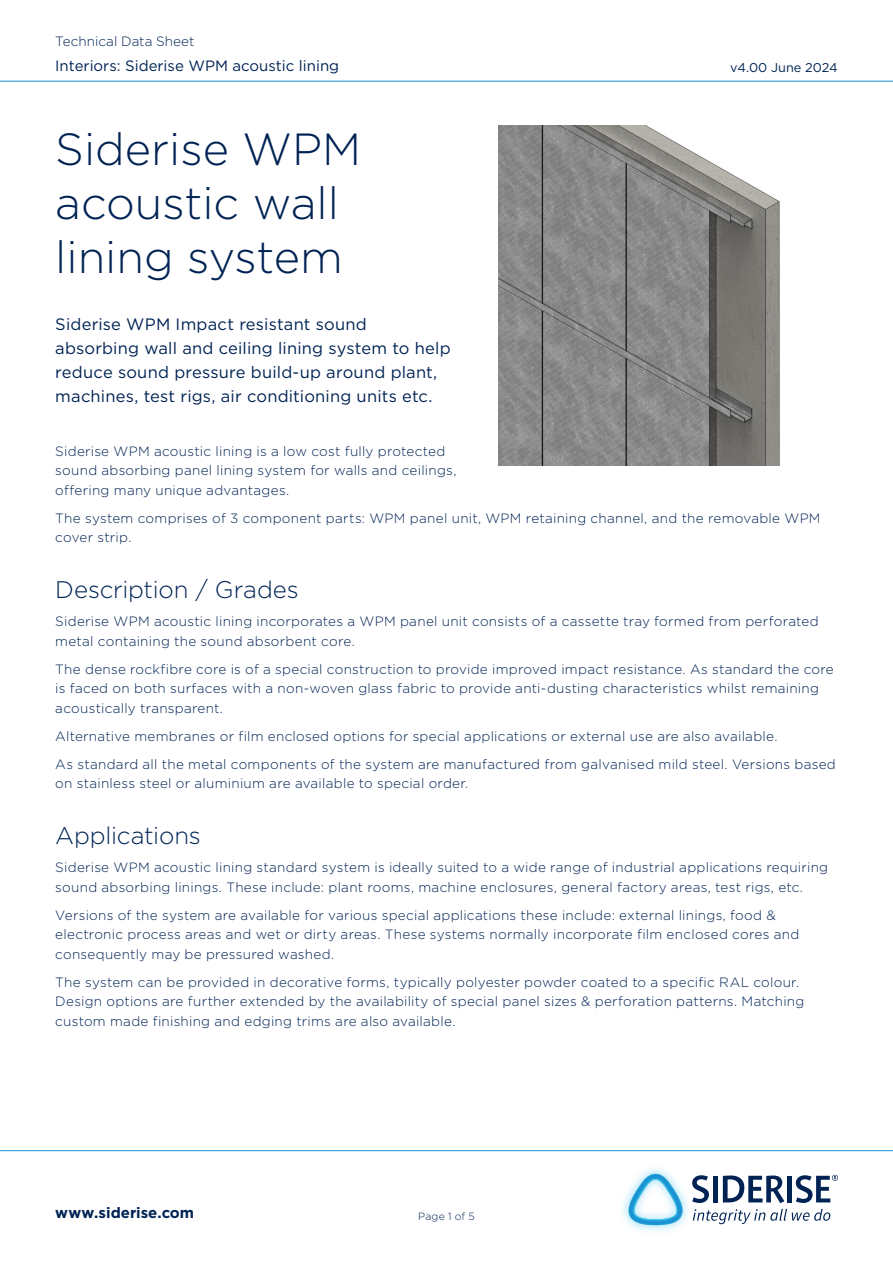
<style>
.page{position:relative;width:893px;height:1263px;background:#fff}
.page>*{position:absolute;margin:0;border:0;box-sizing:border-box;transform-origin:0 0}
.t1{font:300 45px/54px "Gotham HTF";color:#002354}
.t2{font:300 24px "Gotham HTF";letter-spacing:-.01em;color:#002354}
.t3{font:16.5px/24px "Gotham HTF";letter-spacing:.01em;color:#002354}
.t4{font:15px "Gotham HTF";color:#002354}
.t5{font:700 15px "Gotham";color:#002354}
.t6{font:300 13.5px/19.5px "Gotham HTF";letter-spacing:.02em;color:#002354}
.t7{font:300 13.5px "Gotham HTF";color:#002354}
.t8{font:12.75px "Gotham HTF";color:#002354}
.t9{font:300 10.5px "Gotham HTF";letter-spacing:.02em;color:#002354}
</style>
<div class="page">
<svg style="left:696px;top:1175px;width:13px;height:28px"></svg>
<hr style="left:713px;top:1176px;width:4px;height:26px;background:#002354">
<svg style="left:723px;top:1175px;width:61px;height:28px"></svg>
<div style="left:787px;top:1176px;width:5px;height:26px;background:#002354"></div>
<svg style="left:796px;top:1175px;width:42px;height:28px"></svg>
<svg style="left:696px;top:1209px;width:134px;height:15px"></svg>
<img style="left:623px;top:1168px;width:73px;height:63px">
<svg style="left:628px;top:1174px;width:55px;height:51px"></svg>
<hr style="left:0;top:81px;width:893px;height:1px;background:#1a91d1">
<hr style="left:0;top:1150px;width:893px;height:1px;background:#1a91d1">
<img style="left:498px;top:125px;width:282px;height:340px">
<p class="t7" style="left:55px;top:34px;width:141px">Technical Data Sheet</p>
<h1 class="t4" style="left:55px;top:57px;width:285px">Interiors: Siderise WPM acoustic lining</h1>
<h1 class="t1" style="left:55px;top:122px;width:308px">Siderise WPM acoustic wall lining system</h1>
<p class="t3" style="left:55px;top:312px;width:397px">Siderise WPM Impact resistant sound absorbing wall and ceiling lining system to help reduce sound pressure build-up around plant, machines, test rigs, air conditioning units etc.</p>
<p class="t8" style="left:730px;top:61px;width:109px">v4.00 June 2024</p>
<p class="t6" style="left:55px;top:441px;width:403px">Siderise WPM acoustic lining is a low cost fully protected sound absorbing panel lining system for walls and ceilings, offering many unique advantages.</p>
<p class="t6" style="left:55px;top:508px;width:767px">The system comprises of 3 component parts: WPM panel unit, WPM retaining channel, and the removable WPM cover strip.</p>
<p class="t2" style="left:55px;top:577px;width:245px">Description / Grades</p>
<p class="t6" style="left:55px;top:612px;width:765px">Siderise WPM acoustic lining incorporates a WPM panel unit consists of a cassette tray formed from perforated metal containing the sound absorbent core.</p>
<p class="t6" style="left:55px;top:659px;width:780px">The dense rockfibre core is of a special construction to provide improved impact resistance. As standard the core is faced on both surfaces with a non-woven glass fabric to provide anti-dusting characteristics whilst remaining acoustically transparent.</p>
<p class="t6" style="left:55px;top:726px;width:724px">Alternative membranes or film enclosed options for special applications or external use are also available.</p>
<p class="t6" style="left:55px;top:754px;width:782px">As standard all the metal components of the system are manufactured from galvanised mild steel. Versions based on stainless steel or aluminium are available to special order.</p>
<p class="t2" style="left:55px;top:823px;width:147px">Applications</p>
<p class="t6" style="left:55px;top:858px;width:774px">Siderise WPM acoustic lining standard system is ideally suited to a wide range of industrial applications requiring sound absorbing linings. These include: plant rooms, machine enclosures, general factory areas, test rigs, etc.</p>
<p class="t6" style="left:55px;top:905px;width:745px">Versions of the system are available for various special applications these include: external linings, food &amp; electronic process areas and wet or dirty areas. These systems normally incorporate film enclosed cores and consequently may be pressured washed.</p>
<p class="t6" style="left:55px;top:972px;width:751px">The system can be provided in decorative forms, typically polyester powder coated to a specific RAL colour.<br>Design options are further extended by the availability of special panel sizes &amp; perforation patterns. Matching custom made finishing and edging trims are also available.</p>
<p class="t5" style="left:55px;top:1203px;width:140px">www.siderise.com</p>
<p class="t9" style="left:418px;top:1211px;width:58px">Page 1 of 5</p>
</div>
